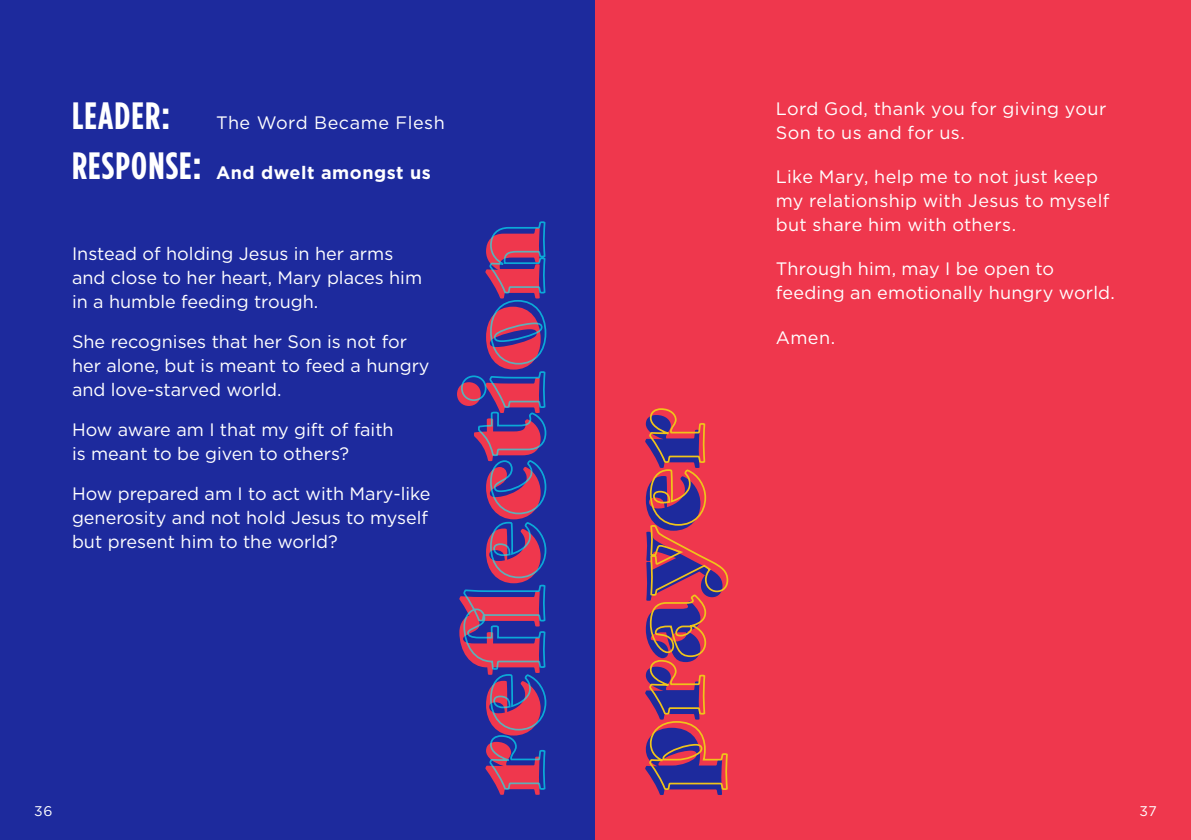
<style>
.page{position:relative;width:1191px;height:840px;background:#fff}
.page>*{position:absolute;margin:0;border:0;box-sizing:border-box;transform-origin:0 0}
.t1{font:103.4px "Gastromond";letter-spacing:.04em;color:#ef374d}
.t2{font:103.4px "Gastromond";letter-spacing:.04em;color:#1d2a9d}
.t3{font:18px/24px "Gotham";color:#fff}
.t4{font:18px/24px "Gotham";letter-spacing:.02em;color:#fff}
.t5{font:700 18px "Gotham";letter-spacing:.03em;color:#fff}
.t6{font:18px "Gotham";letter-spacing:.03em;color:#fff}
.t7{font:14px "Gotham";color:#fff}
.s1{font-family:"Gotham Condensed";font-weight:700;font-size:38px}
.s2{font-family:"Gotham Condensed";font-size:38px}
</style>
<div class="page">
<div style="left:0;top:0;width:595px;height:839px;background:#1d2a9d"></div>
<div style="left:595px;top:0;width:596px;height:839px;background:#ef374d"></div>
<svg style="left:461px;top:221px;width:86px;height:569px"></svg>
<svg style="left:649px;top:408px;width:80px;height:382px"></svg>
<p class="t6" style="left:72px;top:112px;width:374px"><span class="s1">LEADER:</span> The Word Became Flesh</p>
<p class="t5" style="left:72px;top:162px;width:360px"><span class="s2">RESPONSE:</span> And dwelt amongst us</p>
<p class="t3" style="left:72px;top:241px;width:351px">Instead of holding Jesus in her arms and close to her heart, Mary places him in a humble feeding trough.</p>
<p class="t3" style="left:72px;top:329px;width:359px">She recognises that her Son is not for her alone, but is meant to feed a hungry and love-starved world.</p>
<p class="t3" style="left:72px;top:417px;width:323px">How aware am I that my gift of faith is meant to be given to others?</p>
<p class="t3" style="left:72px;top:481px;width:360px">How prepared am I to act with Mary-like generosity and not hold Jesus to myself but present him to the world?</p>
<p class="t1" style="left:421px;top:795px;width:570px;rotate:-90deg">reflection</p>
<p class="t2" style="left:580px;top:795px;width:382px;rotate:-90deg">prayer</p>
<p class="t4" style="left:775px;top:96px;width:332px">Lord God, thank you for giving your<br>Son to us and for us.</p>
<p class="t4" style="left:775px;top:164px;width:335px">Like Mary, help me to not just keep my relationship with Jesus to myself but share him with others.</p>
<p class="t3" style="left:775px;top:256px;width:341px">Through him, may I be open to feeding an emotionally hungry world.</p>
<p class="t3" style="left:775px;top:324px;width:61px">Amen.</p>
<p class="t7" style="left:34px;top:803px;width:20px">36</p>
<p class="t7" style="left:1139px;top:803px;width:19px">37</p>
</div>
